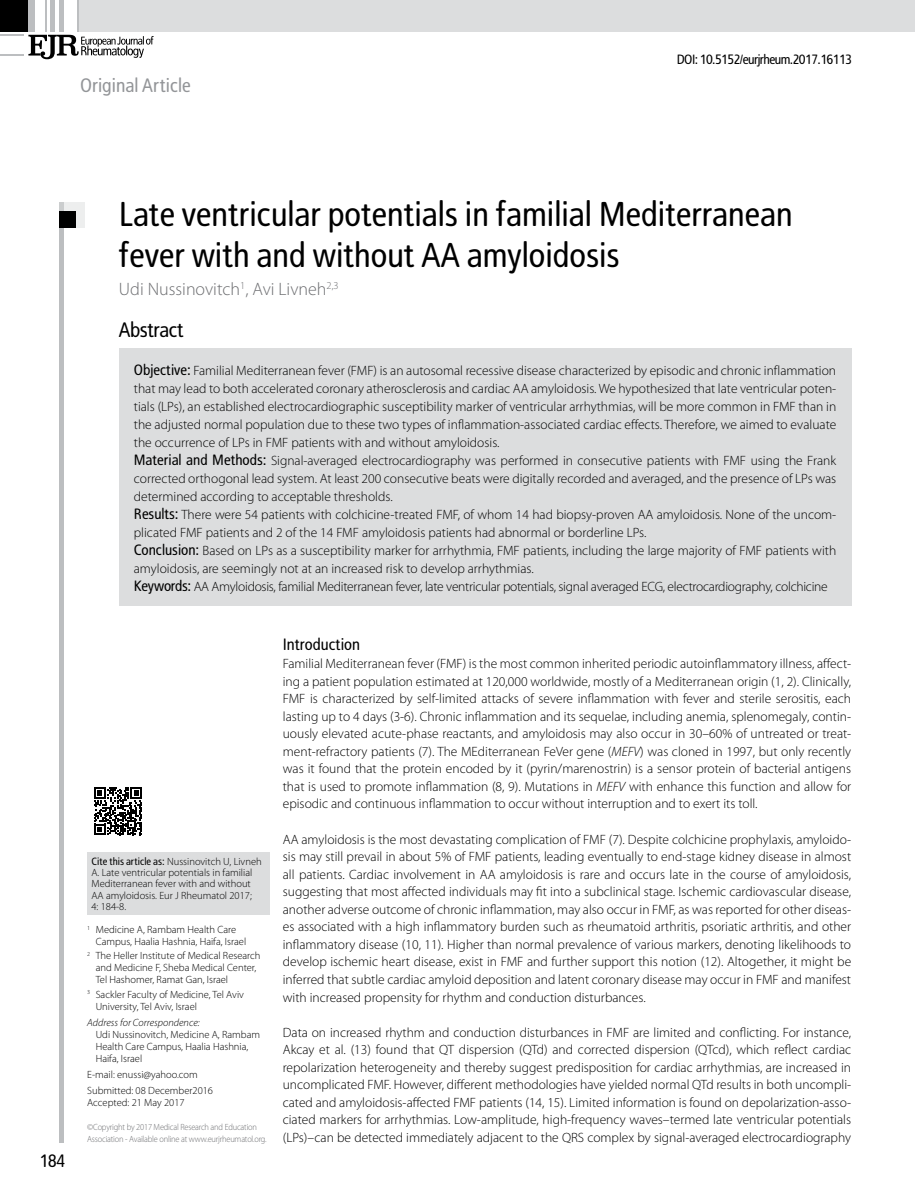
<style>
.page{position:relative;width:915px;height:1191px;background:#fff}
.page>*{position:absolute;margin:0;border:0;box-sizing:border-box;transform-origin:0 0}
.t1{font:34.5px/41.4px "Rotokas";color:#000}
.t2{font:21px "Rotokas";letter-spacing:-.02em;color:#000}
.t3{font:19.5px "Rotokas";color:#939598}
.t4{font:300 18px "Myriad Pro";color:#6d6e71}
.t5{font:18px "Rotokas";color:#000}
.t6{font:16.5px "Rotokas";color:#000}
.t7{font:300 13.5px/17.5px "Myriad Pro";color:#000;text-align:justify}
.t8{font:13.5px "Rotokas";letter-spacing:-.04em;color:#000}
.t9{font:300 10.5px/12px "Myriad Pro";color:#000}
.t10{font:italic 300 10.5px "Myriad Pro";color:#000}
.t11{font:300 9px/12px "Myriad Pro";letter-spacing:-.02em;color:#6d6e71}
.s1{font-family:"Rotokas";font-weight:400;font-size:15px}
.s2{font-family:"Rotokas";font-weight:400}
.s3{font-style:italic}
</style>
<div class="page">
<div style="left:78px;top:0;width:836px;height:31px;background:#dcddde"></div>
<hr style="left:78px;top:0;width:1px;height:31px;background:#bcbec0">
<div style="left:0;top:0;width:31px;height:31px;background:#000"></div>
<div style="left:28px;top:0;width:7px;height:31px;background:#bcbec0"></div>
<hr style="left:45px;top:0;width:2px;height:31px;background:#bcbec0">
<div style="left:50px;top:0;width:5px;height:31px;background:#bcbec0"></div>
<div style="left:59px;top:0;width:5px;height:31px;background:#bcbec0"></div>
<svg style="left:0;top:35px;width:154px;height:24px"></svg>
<div style="left:59px;top:202px;width:5px;height:940px;background:#bcbec0"></div>
<svg style="left:59px;top:202px;width:26px;height:26px"></svg>
<div style="left:59px;top:211px;width:17px;height:17px;background:#000"></div>
<div style="left:119px;top:349px;width:731px;height:257px;background:#dcddde"></div>
<svg style="left:94px;top:787px;width:48px;height:48px"></svg>
<div style="left:87px;top:852px;width:182px;height:63px;background:#dcddde"></div>
<h3 class="t3" style="left:80px;top:73px;width:112px">Original Article</h3>
<p class="t8" style="left:676px;top:51px;width:177px">DOI: 10.5152/eurjrheum.2017.16113</p>
<h3 class="t5" style="left:39px;top:1149px;width:27px">184</h3>
<h1 class="t1" style="left:119px;top:192px;width:674px">Late ventricular potentials in familial Mediterranean fever with and without AA amyloidosis</h1>
<h3 class="t4" style="left:119px;top:278px;width:221px">Udi Nussinovitch<sup>1</sup>, Avi Livneh<sup>2,3</sup></h3>
<h2 class="t2" style="left:119px;top:317px;width:66px">Abstract</h2>
<p class="t7" style="left:134px;top:361px;width:703px;line-height:18px;text-align:left"><span class="s1">Objective:</span> Familial Mediterranean fever (FMF) is an autosomal recessive disease characterized by episodic and chronic inflammation that may lead to both accelerated coronary atherosclerosis and cardiac AA amyloidosis. We hypothesized that late ventricular poten&shy;tials (LPs), an established electrocardiographic susceptibility marker of ventricular arrhythmias, will be more common in FMF than in the adjusted normal population due to these two types of inflammation-associated cardiac effects. Therefore, we aimed to evaluate the occurrence of LPs in FMF patients with and without amyloidosis.<br><span class="s1">Material and Methods:</span> Signal-averaged electrocardiography was performed in consecutive patients with FMF using the Frank corrected orthogonal lead system. At least 200 consecutive beats were digitally recorded and averaged, and the presence of LPs was determined according to acceptable thresholds.<br><span class="s1">Results:</span> There were 54 patients with colchicine-treated FMF, of whom 14 had biopsy-proven AA amyloidosis. None of the uncom&shy;plicated FMF patients and 2 of the 14 FMF amyloidosis patients had abnormal or borderline LPs.<br><span class="s1">Conclusion:</span> Based on LPs as a susceptibility marker for arrhythmia, FMF patients, including the large majority of FMF patients with amyloidosis, are seemingly not at an increased risk to develop arrhythmias.<br><span class="s1">Keywords:</span> AA Amyloidosis, familial Mediterranean fever, late ventricular potentials, signal averaged ECG, electrocardiography, colchicine</p>
<p class="t9" style="left:91px;top:855px;width:172px;line-height:11.2px"><span class="s2">Cite this article as:</span> Nussinovitch U, Livneh A. Late ventricular potentials in familial Mediterranean fever with and without AA amyloidosis. Eur J Rheumatol 2017;<br>4: 184-8.</p>
<p class="t9" style="left:96px;top:923px;width:152px;text-indent:-8px"><sup>1</sup> Medicine A, Rambam Health Care<br>Campus, Haalia Hashnia, Haifa, Israel</p>
<p class="t9" style="left:96px;top:950px;width:166px;text-indent:-8px"><sup>2</sup> The Heller Institute of Medical Research and Medicine F, Sheba Medical Center,<br>Tel Hashomer, Ramat Gan, Israel</p>
<p class="t9" style="left:96px;top:988px;width:150px;text-indent:-8px"><sup>3</sup> Sackler Faculty of Medicine, Tel Aviv<br>University, Tel Aviv, Israel</p>
<p class="t10" style="left:87px;top:1016px;width:114px">Address for Correspondence:</p>
<p class="t9" style="left:96px;top:1028px;width:166px">Udi Nussinovitch, Medicine A, Rambam<br>Health Care Campus, Haalia Hashnia,<br>Haifa, Israel</p>
<p class="t9" style="left:87px;top:1066px;width:127px;line-height:16.2px">E-mail: enussi@yahoo.com<br>Submitted: 08 December2016</p>
<p class="t9" style="left:87px;top:1096px;width:99px">Accepted: 21 May 2017</p>
<p class="t11" style="left:87px;top:1121px;width:181px">©Copyright by 2017 Medical Research and Education<br>Association - Available online at www.eurjrheumatol.org.</p>
<p class="t6" style="left:283px;top:634px;width:79px">Introduction</p>
<p class="t7" style="left:283px;top:654px;width:569px">Familial Mediterranean fever (FMF) is the most common inherited periodic autoinflammatory illness, affect&shy;ing a patient population estimated at 120,000 worldwide, mostly of a Mediterranean origin (1, 2). Clinically, FMF is characterized by self-limited attacks of severe inflammation with fever and sterile serositis, each lasting up to 4 days (3-6). Chronic inflammation and its sequelae, including anemia, splenomegaly, contin&shy;uously elevated acute-phase reactants, and amyloidosis may also occur in 30–60% of untreated or treat&shy;ment-refractory patients (7). The MEditerranean FeVer gene (<span class="s3">MEFV</span>) was cloned in 1997, but only recently was it found that the protein encoded by it (pyrin/marenostrin) is a sensor protein of bacterial antigens that is used to promote inflammation (8, 9). Mutations in <span class="s3">MEFV</span> with enhance this function and allow for episodic and continuous inflammation to occur without interruption and to exert its toll.</p>
<p class="t7" style="left:283px;top:830px;width:569px">AA amyloidosis is the most devastating complication of FMF (7). Despite colchicine prophylaxis, amyloido&shy;sis may still prevail in about 5% of FMF patients, leading eventually to end-stage kidney disease in almost all patients. Cardiac involvement in AA amyloidosis is rare and occurs late in the course of amyloidosis, suggesting that most affected individuals may fit into a subclinical stage. Ischemic cardiovascular disease, another adverse outcome of chronic inflammation, may also occur in FMF, as was reported for other diseas&shy;es associated with a high inflammatory burden such as rheumatoid arthritis, psoriatic arthritis, and other inflammatory disease (10, 11). Higher than normal prevalence of various markers, denoting likelihoods to develop ischemic heart disease, exist in FMF and further support this notion (12). Altogether, it might be inferred that subtle cardiac amyloid deposition and latent coronary disease may occur in FMF and manifest with increased propensity for rhythm and conduction disturbances.</p>
<p class="t7" style="left:283px;top:1023px;width:569px">Data on increased rhythm and conduction disturbances in FMF are limited and conflicting. For instance, Akcay et al. (13) found that QT dispersion (QTd) and corrected dispersion (QTcd), which reflect cardiac repolarization heterogeneity and thereby suggest predisposition for cardiac arrhythmias, are increased in uncomplicated FMF. However, different methodologies have yielded normal QTd results in both uncompli&shy;cated and amyloidosis-affected FMF patients (14, 15). Limited information is found on depolarization-asso&shy;ciated markers for arrhythmias. Low-amplitude, high-frequency waves–termed late ventricular potentials (LPs)–can be detected immediately adjacent to the QRS complex by signal-averaged electrocardiography</p>
</div>
